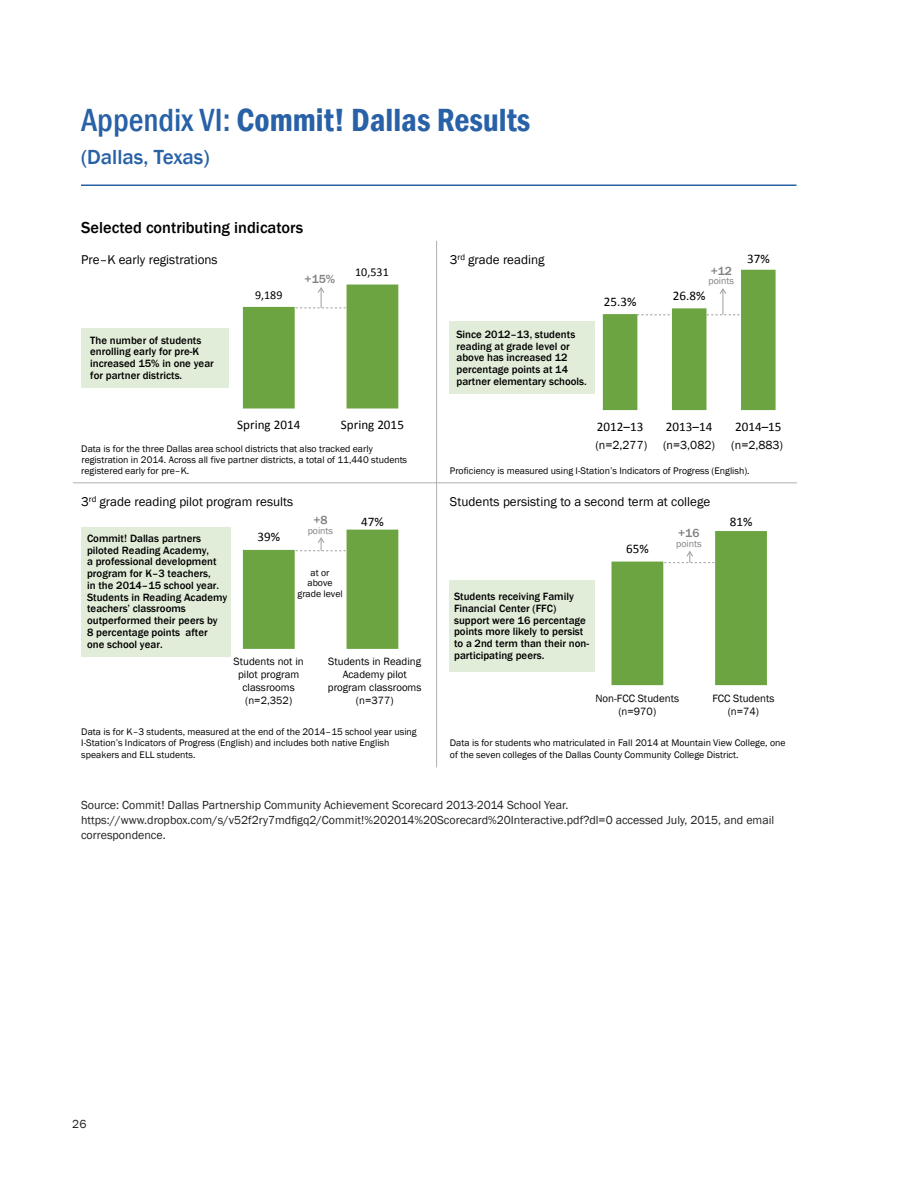
<style>
.page{position:relative;width:918px;height:1188px;background:#fff}
.page>*{position:absolute;margin:0;border:0;box-sizing:border-box;transform-origin:0 0}
.t1{font:600 condensed 33px "Franklin Gothic";color:#2861a6}
.t2{font:500 21px "Franklin Gothic";color:#2861a6}
.t3{font:500 16.35px "Franklin Gothic";color:#000}
.t4{font:13.05px "Franklin Gothic";color:#000}
.t5{font:13.05px "Calibri";letter-spacing:.005em;color:#000}
.t6{font:12px/15px "Franklin Gothic";color:#231f20}
.t7{font:12px "Franklin Gothic";color:#000}
.t8{font:500 12px "Franklin Gothic";color:#7f7f7f}
.t9{font:12px "Calibri";letter-spacing:.005em;color:#000}
.t10{font:500 10.8px/11.9px "Franklin Gothic";letter-spacing:.005em;color:#000}
.t11{font:10.8px/13px "Franklin Gothic";color:#000;text-align:center}
.t12{font:9.75px/10.6px "Franklin Gothic";color:#000}
.t13{font:9.75px "Franklin Gothic";color:#7f7f7f}
.s1{font-weight:500}
</style>
<div class="page">
<div style="left:449px;top:581px;width:146px;height:91px;background:#e2edd9"></div>
<div style="left:81px;top:527px;width:150px;height:129px;background:#e2edd9"></div>
<div style="left:449px;top:321px;width:146px;height:73px;background:#e2edd9"></div>
<div style="left:81px;top:328px;width:148px;height:60px;background:#e2edd9"></div>
<hr style="left:74px;top:482px;width:722px;height:1px;background:#b6b6b6">
<hr style="left:436px;top:241px;width:1px;height:526px;background:#b6b6b6">
<svg style="left:243px;top:285px;width:155px;height:124px"></svg>
<svg style="left:603px;top:270px;width:173px;height:140px"></svg>
<svg style="left:243px;top:530px;width:155px;height:119px"></svg>
<svg style="left:612px;top:531px;width:155px;height:154px"></svg>
<hr style="left:81px;top:184px;width:715px;height:2px;background:#2861a6">
<h1 class="t1" style="left:81px;top:98px;width:451px"><span class="s1">Appendix VI:</span> Commit! Dallas Results</h1>
<h2 class="t2" style="left:81px;top:144px;width:130px">(Dallas, Texas)</h2>
<h3 class="t3" style="left:81px;top:217px;width:223px">Selected contributing indicators</h3>
<p class="t4" style="left:81px;top:252px;width:138px">Pre–K early registrations</p>
<p class="t8" style="left:305px;top:271px;width:32px">+15%</p>
<p class="t9" style="left:355px;top:263px;width:35px">10,531</p>
<p class="t4" style="left:450px;top:252px;width:96px">3<sup>rd</sup> grade reading</p>
<p class="t8" style="left:711px;top:263px;width:23px">+12</p>
<p class="t13" style="left:709px;top:275px;width:27px">points</p>
<p class="t5" style="left:747px;top:250px;width:24px">37%</p>
<p class="t9" style="left:255px;top:286px;width:29px">9,189</p>
<p class="t5" style="left:604px;top:292px;width:34px">25.3%</p>
<p class="t5" style="left:673px;top:287px;width:34px">26.8%</p>
<p class="t10" style="left:90px;top:334px;width:125px">The number of students enrolling early for pre-K increased 15% in one year for partner districts.</p>
<p class="t10" style="left:456px;top:328px;width:132px">Since 2012–13, students reading at grade level or above has increased 12 percentage points at 14 partner elementary schools.</p>
<p class="t5" style="left:237px;top:416px;width:65px">Spring 2014</p>
<p class="t5" style="left:341px;top:416px;width:65px">Spring 2015</p>
<p class="t5" style="left:597px;top:417px;width:48px">2012–13</p>
<p class="t5" style="left:666px;top:417px;width:48px">2013–14</p>
<p class="t5" style="left:735px;top:417px;width:48px">2014–15</p>
<p class="t12" style="left:81px;top:444px;width:327px">Data is for the three Dallas area school districts that also tracked early registration in 2014. Across all five partner districts, a total of 11,440 students registered early for pre–K.</p>
<p class="t7" style="left:595px;top:438px;width:53px">(n=2,277)</p>
<p class="t7" style="left:663px;top:438px;width:53px">(n=3,082)</p>
<p class="t7" style="left:731px;top:438px;width:53px">(n=2,883)</p>
<p class="t12" style="left:450px;top:465px;width:301px">Proficiency is measured using I-Station’s Indicators of Progress (English).</p>
<p class="t4" style="left:81px;top:494px;width:214px">3<sup>rd</sup> grade reading pilot program results</p>
<p class="t10" style="left:87px;top:532px;width:142px">Commit! Dallas partners piloted Reading Academy,<br>a professional development program for K–3 teachers,<br>in the 2014–15 school year.<br>Students in Reading Academy teachers’ classrooms outperformed their peers by<br>8 percentage points after one school year.</p>
<p class="t4" style="left:450px;top:494px;width:262px">Students persisting to a second term at college</p>
<p class="t8" style="left:313px;top:513px;width:16px">+8</p>
<p class="t13" style="left:308px;top:525px;width:27px">points</p>
<p class="t8" style="left:678px;top:525px;width:23px">+16</p>
<p class="t13" style="left:676px;top:538px;width:27px">points</p>
<p class="t5" style="left:361px;top:512px;width:24px">47%</p>
<p class="t5" style="left:730px;top:512px;width:24px">81%</p>
<p class="t5" style="left:257px;top:528px;width:24px">39%</p>
<p class="t5" style="left:626px;top:540px;width:24px">65%</p>
<p class="t12" style="left:298px;top:568px;width:47px;text-align:center">at or above grade level</p>
<p class="t10" style="left:454px;top:591px;width:137px">Students receiving Family<br>Financial Center (FFC) support were 16 percentage points more likely to persist to a 2nd term than their non&shy;participating peers.</p>
<p class="t11" style="left:234px;top:655px;width:72px">Students not in pilot program classrooms (n=2,352)</p>
<p class="t11" style="left:328px;top:655px;width:95px">Students in Reading<br>Academy pilot program classrooms (n=377)</p>
<p class="t11" style="left:595px;top:692px;width:85px">Non-FCC Students (n=970)</p>
<p class="t11" style="left:712px;top:692px;width:64px">FCC Students (n=74)</p>
<p class="t12" style="left:81px;top:726px;width:337px;line-height:11.9px">Data is for K–3 students, measured at the end of the 2014–15 school year using<br>I-Station’s Indicators of Progress (English) and includes both native English speakers and ELL students.</p>
<p class="t12" style="left:450px;top:738px;width:337px;line-height:11.7px">Data is for students who matriculated in Fall 2014 at Mountain View College, one of the seven colleges of the Dallas County Community College District.</p>
<p class="t6" style="left:81px;top:797px;width:695px">Source: Commit! Dallas Partnership Community Achievement Scorecard 2013-2014 School Year. https://www.dropbox.com/s/v52f2ry7mdfigq2/Commit!%202014%20Scorecard%20Interactive.pdf?dl=0 accessed July, 2015, and email correspondence.</p>
<p class="t6" style="left:72px;top:1117px;width:16px">26</p>
</div>
